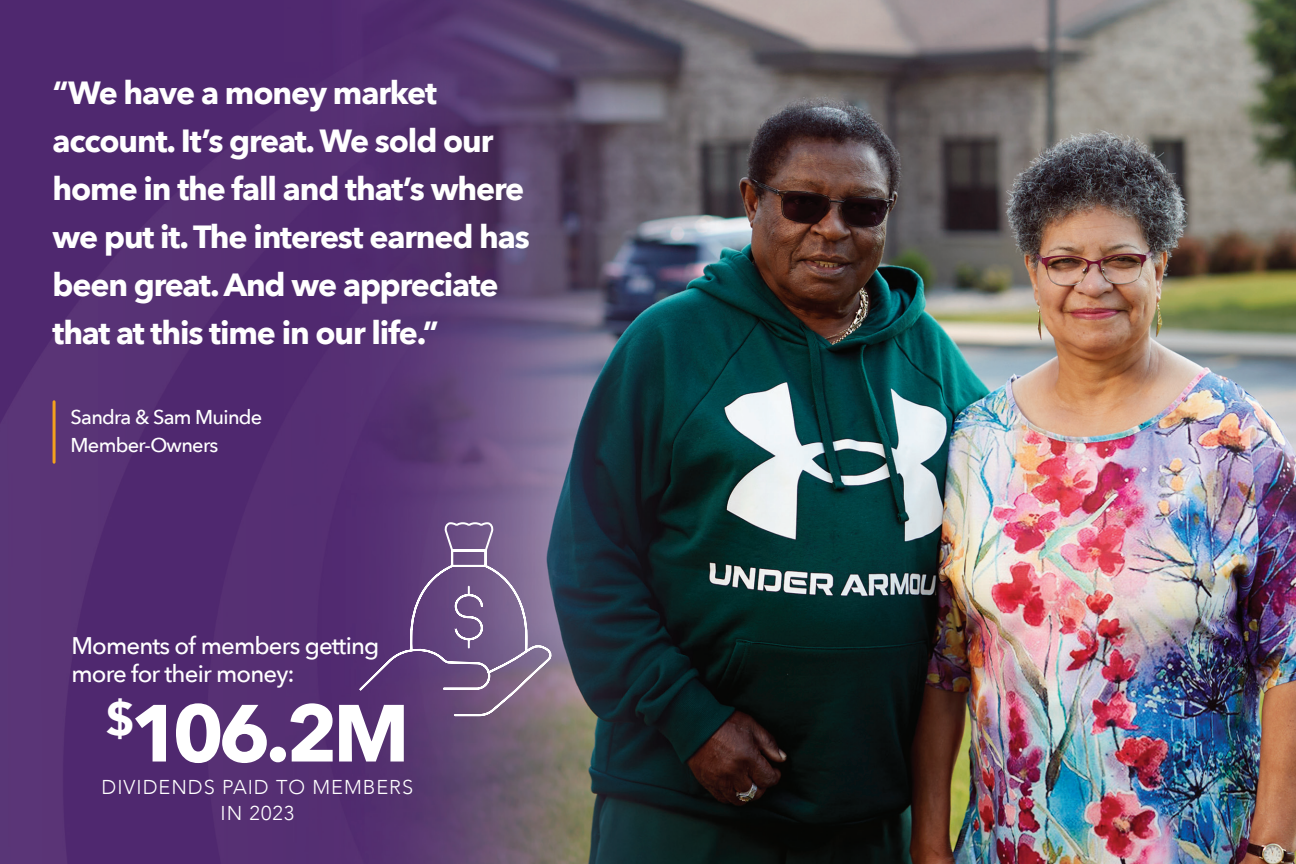
<style>
.page{position:relative;width:1296px;height:864px;background:#fff}
.page>*{position:absolute;margin:0;border:0;box-sizing:border-box;transform-origin:0 0}
.t1{font:700 80px "Avenir Next";color:#fff}
.t2{font:700 32px/48px "Avenir Next";letter-spacing:-.035em;color:#fff}
.t3{font:500 24px/28px "Avenir Next";letter-spacing:-.035em;color:#fff}
.t4{font:500 20px "Avenir Next";letter-spacing:-.035em;color:#fff}
.t5{font:300 20px "Avenir";letter-spacing:.05em;color:#fff}
</style>
<div class="page">
<img style="left:0;top:0;width:1296px;height:864px">
<hr style="left:53px;top:402px;width:3px;height:60px;background:#f2a11e">
<svg style="left:357px;top:521px;width:197px;height:196px;background:#725787"></svg>
<p class="t2" style="left:53px;top:68px;width:479px">“We have a money market account. It’s great. We sold our home in the fall and that’s where we put it. The interest earned has been great. And we appreciate that at this time in our life.”</p>
<p class="t4" style="left:71px;top:400px;width:193px">Sandra &amp; Sam Muinde</p>
<p class="t4" style="left:71px;top:428px;width:149px">Member-Owners</p>
<p class="t3" style="left:71px;top:630px;width:309px">Moments of members getting more for their money:</p>
<p class="t1" style="left:105px;top:664px;width:306px"><sup>$</sup>106.2M</p>
<p class="t5" style="left:102px;top:776px;width:313px">DIVIDENDS PAID TO MEMBERS</p>
<p class="t5" style="left:221px;top:802px;width:75px">IN 2023</p>
</div>
